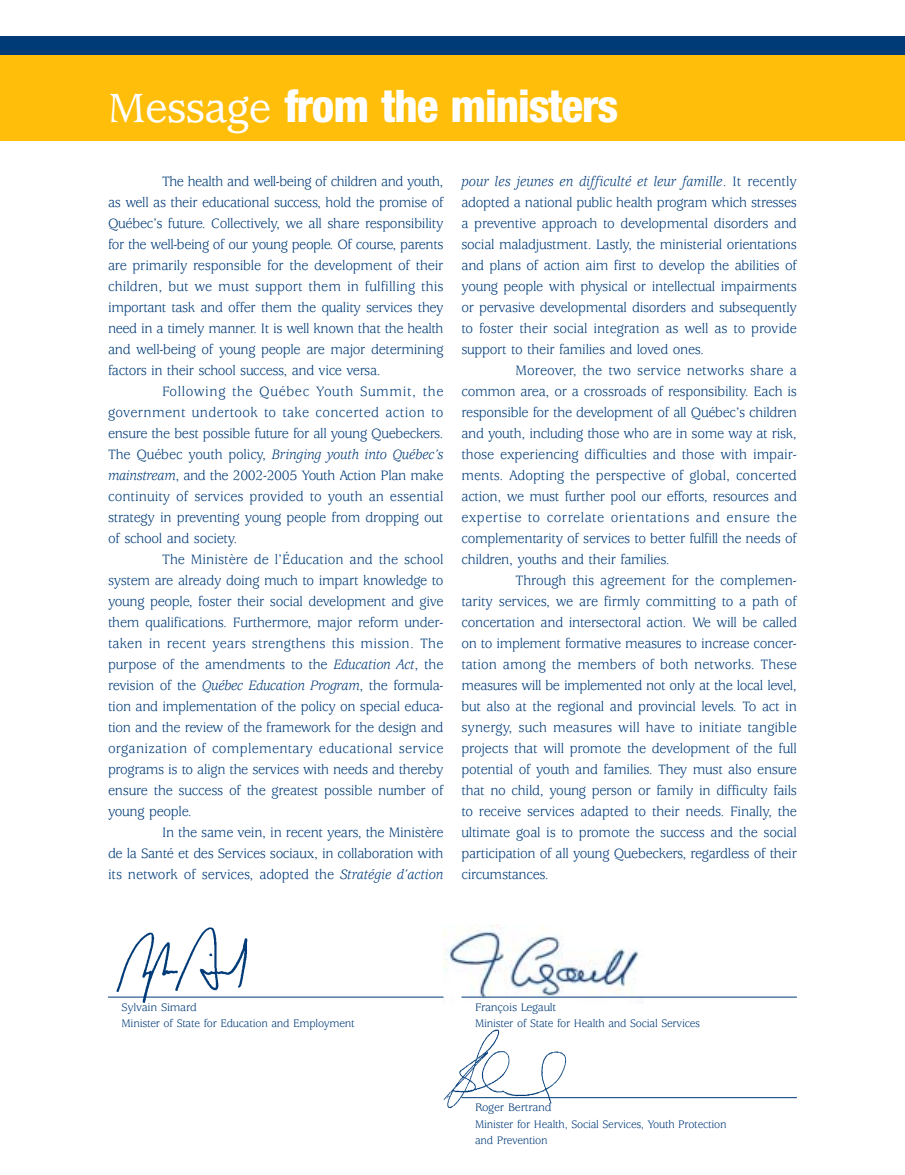
<style>
.page{position:relative;width:905px;height:1175px;background:#fff}
.page>*{position:absolute;margin:0;border:0;box-sizing:border-box;transform-origin:0 0}
.t1{font:800 condensed 45px "Helvetica Neue";letter-spacing:-.025em;color:#fff}
.t2{font:15px/21px "Usherwood";letter-spacing:-.02em;color:#003b78;text-align:justify;scale:.95 1}
.t3{font:12px/16.5px "Usherwood";letter-spacing:-.02em;color:#003b78}
.s1{font-family:"Usherwood";font-weight:500;font-stretch:normal}
.s2{font-style:italic}
</style>
<div class="page">
<img style="left:443px;top:924px;width:200px;height:75px">
<img style="left:108px;top:927px;width:151px;height:76px">
<div style="left:0;top:56px;width:904px;height:85px;background:#febe0a"></div>
<div style="left:0;top:36px;width:904px;height:18px;background:#003b78"></div>
<hr style="left:108px;top:996px;width:335px;height:1px;background:#003b78">
<hr style="left:461px;top:996px;width:335px;height:1px;background:#003b78">
<hr style="left:461px;top:1097px;width:335px;height:1px;background:#003b78">
<img style="left:443px;top:1029px;width:124px;height:79px">
<h1 class="t1" style="left:108px;top:90px;width:512px"><span class="s1">Message</span> from the ministers</h1>
<p class="t2" style="left:108px;top:172px;width:354px;text-indent:54px">The health and well-being of children and youth, as well as their educational success, hold the promise of Québec’s future. Collectively, we all share responsibility for the well-being of our young people. Of course, parents are primarily responsible for the development of their children, but we must support them in fulfilling this important task and offer them the quality services they need in a timely manner. It is well known that the health and well-being of young people are major determining factors in their school success, and vice versa.</p>
<p class="t2" style="left:108px;top:382px;width:354px;text-indent:54px">Following the Québec Youth Summit, the government undertook to take concerted action to ensure the best possible future for all young Quebeckers.<br>The Québec youth policy, <span class="s2">Bringing youth into Québec’s mainstream</span>, and the 2002-2005 Youth Action Plan make continuity of services provided to youth an essential strategy in preventing young people from dropping out of school and society.</p>
<p class="t2" style="left:108px;top:550px;width:354px;text-indent:54px">The Ministère de l’Éducation and the school system are already doing much to impart knowledge to young people, foster their social development and give them qualifications. Furthermore, major reform under&shy;taken in recent years strengthens this mission. The purpose of the amendments to the <span class="s2">Education Act</span>, the revision of the <span class="s2">Québec Education Program</span>, the formula&shy;tion and implementation of the policy on special educa&shy;tion and the review of the framework for the design and organization of complementary educational service programs is to align the services with needs and thereby ensure the success of the greatest possible number of young people.</p>
<p class="t2" style="left:108px;top:823px;width:354px;text-indent:54px">In the same vein, in recent years, the Ministère de la Santé et des Services sociaux, in collaboration with its network of services, adopted the <span class="s2">Stratégie d’action</span></p>
<p class="t2" style="left:461px;top:172px;width:354px"><span class="s2">pour les jeunes en difficulté et leur famille</span>. It recently adopted a national public health program which stresses a preventive approach to developmental disorders and social maladjustment. Lastly, the ministerial orientations and plans of action aim first to develop the abilities of young people with physical or intellectual impairments or pervasive developmental disorders and subsequently to foster their social integration as well as to provide support to their families and loved ones.</p>
<p class="t2" style="left:461px;top:361px;width:354px;text-indent:54px">Moreover, the two service networks share a common area, or a crossroads of responsibility. Each is responsible for the development of all Québec’s children and youth, including those who are in some way at risk, those experiencing difficulties and those with impair&shy;ments. Adopting the perspective of global, concerted action, we must further pool our efforts, resources and expertise to correlate orientations and ensure the complementarity of services to better fulfill the needs of children, youths and their families.</p>
<p class="t2" style="left:461px;top:571px;width:354px;text-indent:54px">Through this agreement for the complemen&shy;tarity services, we are firmly committing to a path of concertation and intersectoral action. We will be called on to implement formative measures to increase concer&shy;tation among the members of both networks. These measures will be implemented not only at the local level, but also at the regional and provincial levels. To act in synergy, such measures will have to initiate tangible projects that will promote the development of the full potential of youth and families. They must also ensure that no child, young person or family in difficulty fails to receive services adapted to their needs. Finally, the ultimate goal is to promote the success and the social participation of all young Quebeckers, regardless of their circumstances.</p>
<p class="t3" style="left:122px;top:1000px;width:235px">Sylvain Simard<br>Minister of State for Education and Employment</p>
<p class="t3" style="left:475px;top:1000px;width:226px">François Legault<br>Minister of State for Health and Social Services</p>
<p class="t3" style="left:475px;top:1100px;width:253px">Roger Bertrand<br>Minister for Health, Social Services, Youth Protection and Prevention</p>
</div>
